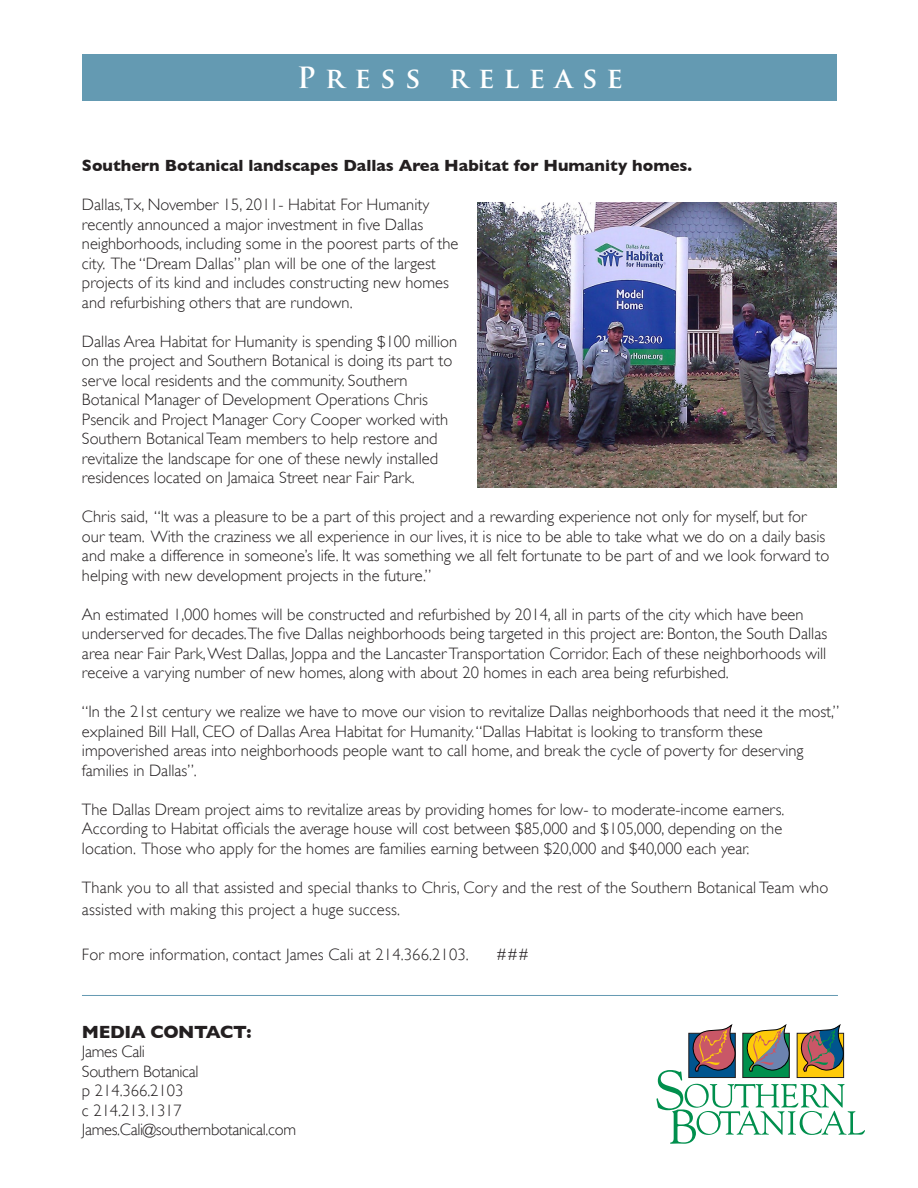
<style>
.page{position:relative;width:918px;height:1188px;background:#fff}
.page>*{position:absolute;margin:0;border:0;box-sizing:border-box;transform-origin:0 0}
.t1{font:700 28.5px "Trajan Pro";letter-spacing:.335em;color:#fff}
.t2{font:700 18px "Gill Sans";letter-spacing:-.02em;color:#231f20}
.t3{font:300 16.5px/19.5px "Gill Sans";color:#231f20}
.t4{font:700 16.5px "Gill Sans";color:#231f20}
.t5{font:300 16.5px "Gill Sans";letter-spacing:-.02em;color:#231f20}
</style>
<div class="page">
<div style="left:83px;top:54px;width:754px;height:47px;background:#649ab2"></div>
<svg style="left:657px;top:1024px;width:208px;height:120px"></svg>
<hr style="left:82px;top:995px;width:756px;height:1px;background:#649ab2">
<img style="left:477px;top:203px;width:360px;height:285px">
<p class="t1" style="left:297px;top:60px;width:327px">Press release</p>
<p class="t4" style="left:82px;top:156px;width:612px">Southern Botanical landscapes Dallas Area Habitat for Humanity homes.</p>
<p class="t3" style="left:82px;top:195px;width:378px">Dallas,Tx, November 15, 2011- Habitat For Humanity recently announced a major investment in five Dallas neighborhoods, including some in the poorest parts of the city. The “Dream Dallas” plan will be one of the largest projects of its kind and includes constructing new homes and refurbishing others that are rundown.</p>
<p class="t3" style="left:82px;top:332px;width:377px">Dallas Area Habitat for Humanity is spending $100 million on the project and Southern Botanical is doing its part to serve local residents and the community. Southern Botanical Manager of Development Operations Chris Psencik and Project Manager Cory Cooper worked with Southern Botanical Team members to help restore and revitalize the landscape for one of these newly installed residences located on Jamaica Street near Fair Park.</p>
<p class="t3" style="left:82px;top:507px;width:749px">Chris said, “It was a pleasure to be a part of this project and a rewarding experience not only for myself, but for our team. With the craziness we all experience in our lives, it is nice to be able to take what we do on a daily basis and make a difference in someone’s life. It was something we all felt fortunate to be part of and we look forward to helping with new development projects in the future.”</p>
<p class="t3" style="left:82px;top:605px;width:747px">An estimated 1,000 homes will be constructed and refurbished by 2014, all in parts of the city which have been underserved for decades.The five Dallas neighborhoods being targeted in this project are: Bonton, the South Dallas area near Fair Park, West Dallas, Joppa and the Lancaster Transportation Corridor. Each of these neighborhoods will receive a varying number of new homes, along with about 20 homes in each area being refurbished.</p>
<p class="t3" style="left:82px;top:702px;width:759px">“In the 21st century we realize we have to move our vision to revitalize Dallas neighborhoods that need it the most,” explained Bill Hall, CEO of Dallas Area Habitat for Humanity. “Dallas Habitat is looking to transform these impoverished areas into neighborhoods people want to call home, and break the cycle of poverty for deserving families in Dallas”.</p>
<p class="t3" style="left:82px;top:800px;width:704px">The Dallas Dream project aims to revitalize areas by providing homes for low- to moderate-income earners.<br>According to Habitat officials the average house will cost between $85,000 and $105,000, depending on the location. Those who apply for the homes are families earning between $20,000 and $40,000 each year.</p>
<p class="t3" style="left:82px;top:876px;width:748px;line-height:22.5px">Thank you to all that assisted and special thanks to Chris, Cory and the rest of the Southern Botanical Team who assisted with making this project a huge success.</p>
<p class="t3" style="left:82px;top:945px;width:388px">For more information, contact James Cali at 214.366.2103.</p>
<p class="t3" style="left:496px;top:945px;width:34px">###</p>
<p class="t2" style="left:82px;top:1021px;width:171px">MEDIA CONTACT:</p>
<p class="t5" style="left:82px;top:1042px;width:64px">James Cali</p>
<p class="t5" style="left:82px;top:1062px;width:118px">Southern Botanical</p>
<p class="t3" style="left:82px;top:1081px;width:103px">p 214.366.2103</p>
<p class="t3" style="left:82px;top:1101px;width:101px">c 214.213.1317</p>
<p class="t5" style="left:82px;top:1120px;width:216px">James.Cali@southernbotanical.com</p>
</div>
